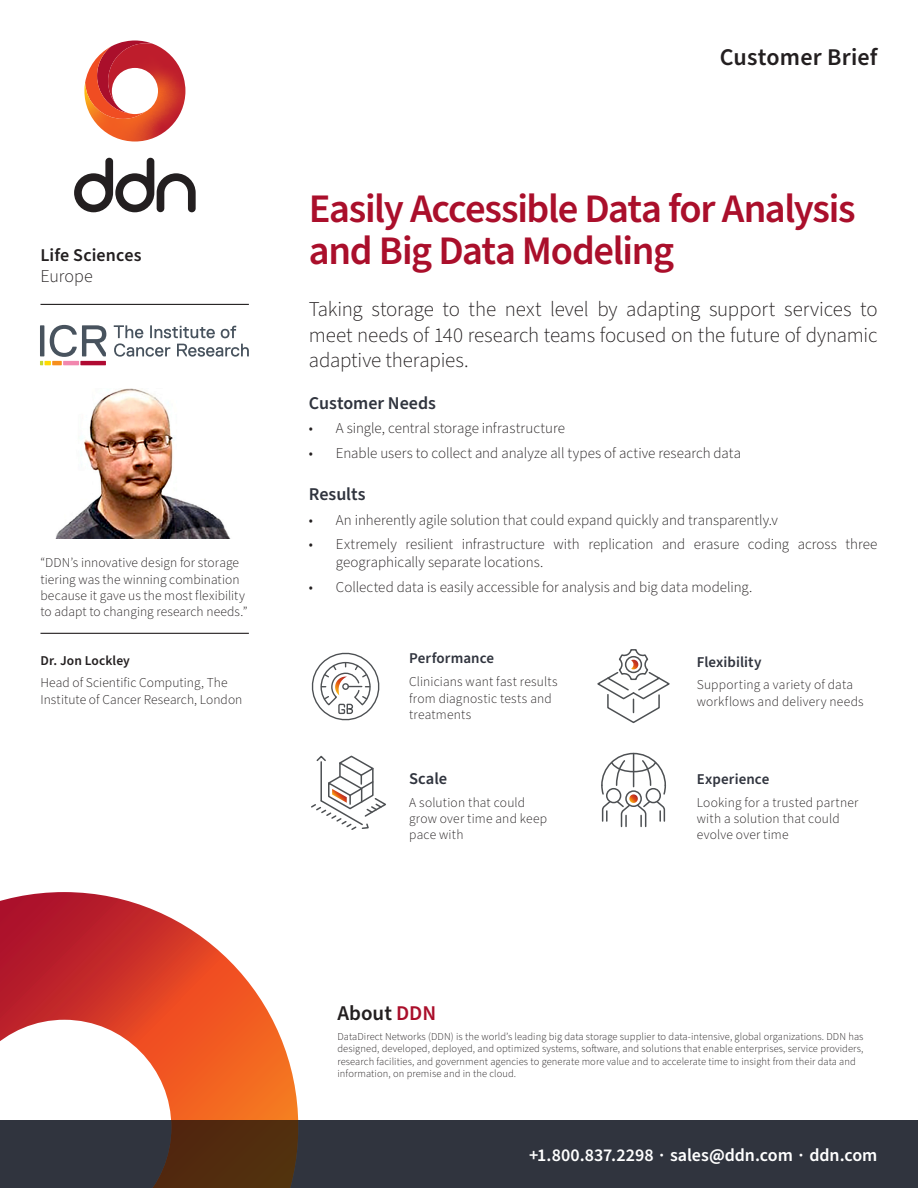
<style>
.page{position:relative;width:918px;height:1188px;background:#fff}
.page>*{position:absolute;margin:0;border:0;box-sizing:border-box;transform-origin:0 0}
.Page_Title{font:600 40.5px/42px "Source Sans Pro";letter-spacing:-.035em;color:#aa0f2b}
.t1{font:600 24px "Source Sans Pro";letter-spacing:.005em;color:#231f20}
.Body_Copy{font:300 21px/25.2px "Source Sans Pro";letter-spacing:-.01em;color:#231f20;text-align:justify}
.t2{font:600 21px "Source Sans Pro";color:#231f20}
.t3{font:600 18px "Source Sans Pro";color:#fff}
.Paragraph_Header{font:600 18px "Source Sans Pro";color:#30343e}
.Page_Header{font:600 18px/21px "Source Sans Pro";letter-spacing:.005em;color:#231f20}
.Paragraph_Header-2{font:600 16.5px "Source Sans Pro";color:#30343e}
.t4{font:300 15px/18px "Source Sans Pro";color:#231f20}
.Paragraph_Header-3{font:600 15px "Source Sans Pro";letter-spacing:.005em;color:#30343e}
.Body_Number_Bullet_P{font:300 13.5px/16.2px "Source Sans Pro";letter-spacing:.015em;color:#231f20}
.Page_Header-2{font:300 13.5px/16.2px "Source Sans Pro";letter-spacing:.005em;color:#231f20}
.Side_Bar_Body_Copy{font:300 13.5px/16.2px "Source Sans Pro";letter-spacing:.005em;color:#231f20}
.Side_Bar_Body_Copy-2{font:600 13.5px "Source Sans Pro";letter-spacing:.01em;color:#231f20}
.t5{font:300 10.5px/12.6px "Source Sans Pro";letter-spacing:.01em;color:#231f20}
.s1{font-weight:300}
.s2{color:#aa0f2b}
</style>
<div class="page">
<div style="left:0;top:1120px;width:918px;height:68px;background:#30343e"></div>
<svg style="left:0;top:892px;width:298px;height:296px"></svg>
<svg style="left:84px;top:40px;width:101px;height:102px"></svg>
<svg style="left:74px;top:158px;width:122px;height:54px"></svg>
<svg style="left:311px;top:652px;width:69px;height:69px"></svg>
<svg style="left:597px;top:649px;width:73px;height:75px"></svg>
<svg style="left:311px;top:755px;width:75px;height:75px"></svg>
<svg style="left:601px;top:752px;width:65px;height:76px"></svg>
<hr style="left:40px;top:633px;width:209px;height:1px;background:#231f20">
<hr style="left:40px;top:304px;width:209px;height:1px;background:#231f20">
<svg style="left:40px;top:325px;width:66px;height:40px"></svg>
<svg style="left:114px;top:325px;width:135px;height:32px"></svg>
<img style="left:55px;top:388px;width:176px;height:151px">
<p class="Page_Header" style="left:40px;top:246px;width:103px">Life Sciences<br><span class="s1">Europe</span></p>
<p class="Page_Header-2" style="left:40px;top:555px;width:208px">“DDN’s innovative design for storage tiering was the winning combination because it gave us the most flexibility to adapt to changing research needs.”</p>
<p class="Side_Bar_Body_Copy-2" style="left:40px;top:651px;width:91px">Dr. Jon Lockley</p>
<p class="Side_Bar_Body_Copy" style="left:40px;top:675px;width:203px">Head of Scientific Computing, The<br>Institute of Cancer Research, London</p>
<h2 class="t1" style="left:720px;top:41px;width:159px">Customer Brief</h2>
<p class="Page_Title" style="left:309px;top:189px;width:548px">Easily Accessible Data for Analysis and Big Data Modeling</p>
<p class="Body_Copy" style="left:309px;top:297px;width:570px">Taking storage to the next level by adapting support services to meet needs of 140 research teams focused on the future of dynamic adaptive therapies.</p>
<p class="Paragraph_Header" style="left:309px;top:391px;width:129px">Customer Needs</p>
<p class="t4" style="left:309px;top:420px;width:258px">• A single, central storage infrastructure</p>
<p class="t4" style="left:309px;top:445px;width:434px">• Enable users to collect and analyze all types of active research data</p>
<p class="Paragraph_Header" style="left:309px;top:482px;width:58px">Results</p>
<p class="t4" style="left:309px;top:511px;width:471px">• An inherently agile solution that could expand quickly and transparently.v</p>
<p class="t4" style="left:336px;top:536px;width:543px;text-indent:-27px">• Extremely resilient infrastructure with replication and erasure coding across three geographically separate locations.</p>
<p class="t4" style="left:309px;top:579px;width:445px">• Collected data is easily accessible for analysis and big data modeling.</p>
<p class="Paragraph_Header-3" style="left:409px;top:648px;width:87px">Performance</p>
<p class="Body_Number_Bullet_P" style="left:409px;top:674px;width:150px">Clinicians want fast results from diagnostic tests and treatments</p>
<p class="Paragraph_Header-2" style="left:409px;top:767px;width:40px">Scale</p>
<p class="Body_Number_Bullet_P" style="left:409px;top:795px;width:140px">A solution that could grow over time and keep pace with</p>
<p class="Paragraph_Header-3" style="left:697px;top:652px;width:66px">Flexibility</p>
<p class="Body_Number_Bullet_P" style="left:697px;top:677px;width:168px">Supporting a variety of data workflows and delivery needs</p>
<p class="Paragraph_Header-3" style="left:697px;top:769px;width:74px">Experience</p>
<p class="Body_Number_Bullet_P" style="left:697px;top:795px;width:163px">Looking for a trusted partner with a solution that could evolve over time</p>
<p class="t2" style="left:338px;top:999px;width:100px">About <span class="s2">DDN</span></p>
<p class="t5" style="left:338px;top:1030px;width:528px">DataDirect Networks (DDN) is the world’s leading big data storage supplier to data-intensive, global organizations. DDN has designed, developed, deployed, and optimized systems, software, and solutions that enable enterprises, service providers, research facilities, and government agencies to generate more value and to accelerate time to insight from their data and information, on premise and in the cloud.</p>
<h3 class="t3" style="left:529px;top:1143px;width:350px">+1.800.837.2298 ∙ sales@ddn.com ∙ ddn.com</h3>
</div>
